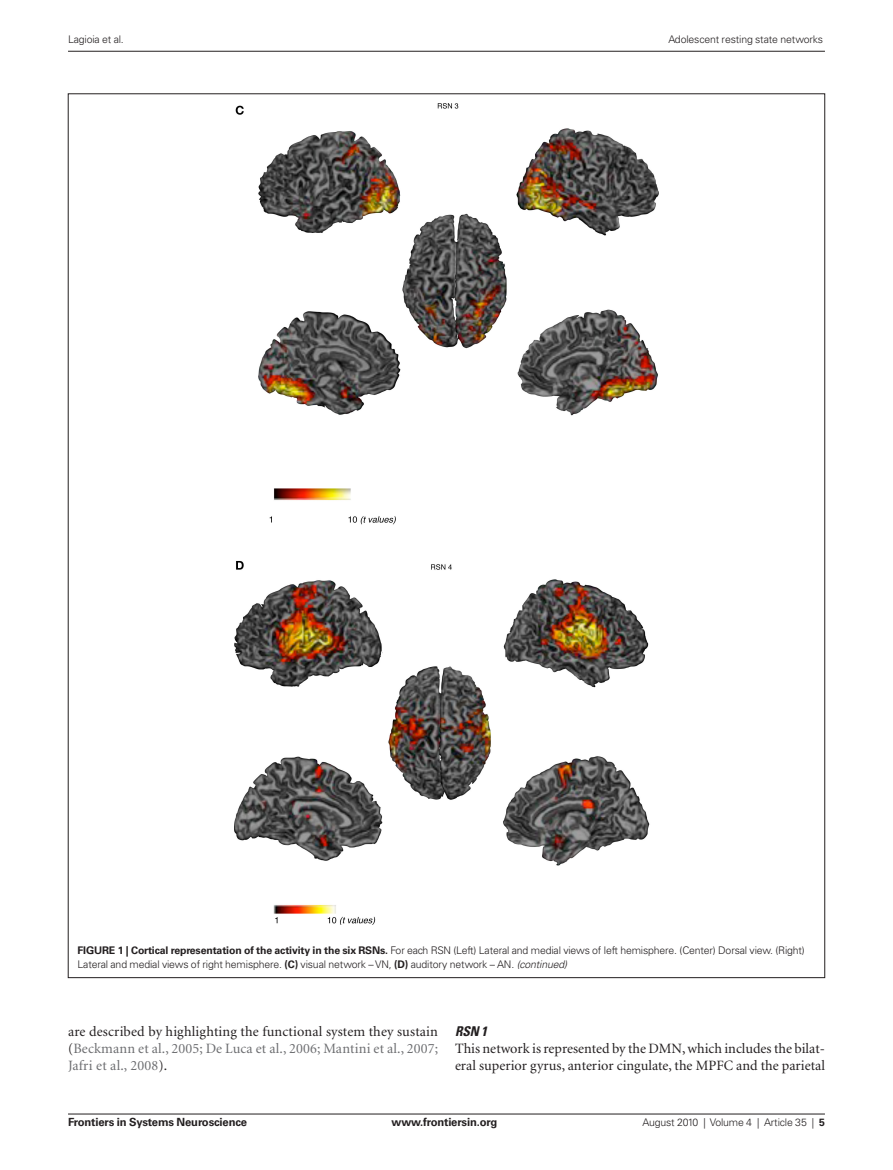
<style>
.page{position:relative;width:893px;height:1170px;background:#fff}
.page>*{position:absolute;margin:0;border:0;box-sizing:border-box;transform-origin:0 0}
.ART_tx1{font:14.25px/17.2px "Minion";letter-spacing:.01em;color:#6c6d70;text-align:justify}
.ART_tx1-2{font:14.25px/17.2px "Minion";color:#231f20}
.ART_tx_title3{font:italic 700 condensed 13.5px "Univers";color:#231f20}
.t1{font:700 11.25px "Univers";letter-spacing:-.015em;color:#231f20}
.FIGURE_tx{font:300 10.5px/14.2px "Univers";letter-spacing:-.015em;color:#231f20}
.s1{font-weight:700}
.s2{font-style:italic}
.s3{color:#231f20}
</style>
<div class="page">
<hr style="left:68px;top:1113px;width:757px;height:1px;background:#231f20">
<hr style="left:68px;top:51px;width:757px;height:1px;background:#231f20">
<img style="left:235px;top:103px;width:423px;height:821px">
<p class="FIGURE_tx" style="left:68px;top:32px;width:57px">Lagioia et al.</p>
<p class="FIGURE_tx" style="left:668px;top:32px;width:156px">Adolescent resting state networks</p>
<p class="FIGURE_tx" style="left:78px;top:943px;width:729px"><span class="s1">Figure 1 | Cortical representation of the activity in the six RSNs.</span> For each RSN (Left) Lateral and medial views of left hemisphere. (Center) Dorsal view. (Right)<br>Lateral and medial views of right hemisphere. <span class="s1">(C)</span> visual network – VN, <span class="s1">(D)</span> auditory network – AN. <span class="s2">(continued)</span></p>
<p class="ART_tx1" style="left:68px;top:1022px;width:372px"><span class="s3">are described by highlighting the functional system they sustain (</span>Beckmann et al., 2005; De Luca et al., 2006; Mantini et al., 2007; Jafri et al., 2008<span class="s3">).</span></p>
<p class="ART_tx_title3" style="left:455px;top:1022px;width:34px">RSN 1</p>
<p class="ART_tx1-2" style="left:455px;top:1040px;width:371px">This network is represented by the DMN, which includes the bilat&shy;eral superior gyrus, anterior cingulate, the MPFC and the parietal</p>
<p class="t1" style="left:68px;top:1115px;width:181px">Frontiers in Systems Neuroscience</p>
<p class="t1" style="left:392px;top:1115px;width:107px">www.frontiersin.org</p>
<p class="FIGURE_tx" style="left:642px;top:1115px;width:184px">August 2010 | Volume 4 | Article 35 | <span class="s1">5</span></p>
</div>
